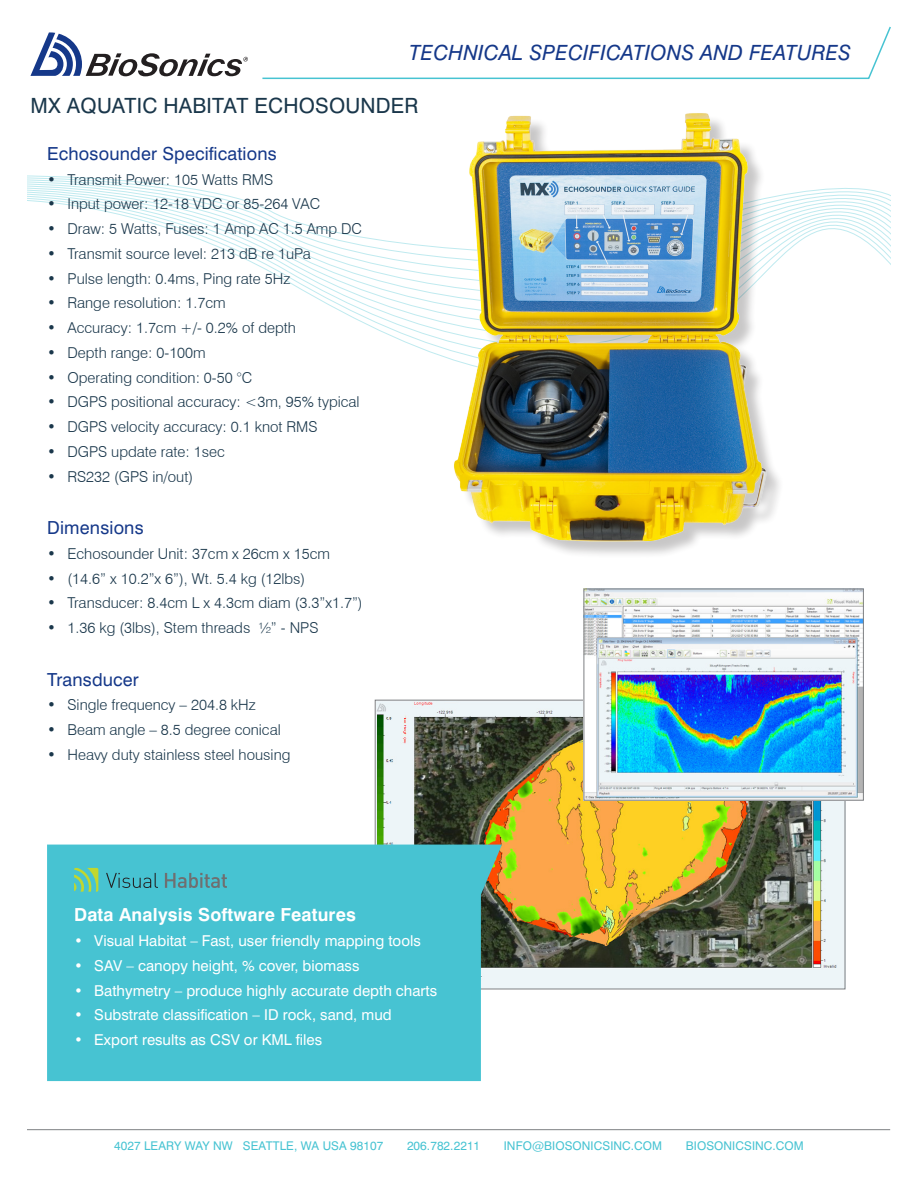
<style>
.page{position:relative;width:918px;height:1188px;background:#fff}
.page>*{position:absolute;margin:0;border:0;box-sizing:border-box;transform-origin:0 0}
.t1{font:italic 21px "Swiss 721 BT";letter-spacing:.01em;color:#153889}
.Heading_1{font:21px "Swiss 721 BT";letter-spacing:.01em;color:#1a374b}
.Heading_3{font:18px "Swiss 721 BT";letter-spacing:.01em;color:#153889}
.Heading_3_Product_Fe{font:700 18px "Swiss 721 BT";letter-spacing:.01em;color:#fff}
.t2{font:300 15px "Swiss 721 BT";color:#1a374b}
.t3{font:15px "Swiss 721 BT";color:#fff}
.t4{font:12px "Swiss 721 BT";letter-spacing:.005em;color:#47c3d2}
</style>
<div class="page">
<hr style="left:27px;top:1129px;width:863px;height:1px;background:#7e8083">
<svg style="left:262px;top:26px;width:629px;height:54px"></svg>
<svg style="left:30px;top:32px;width:218px;height:44px"></svg>
<svg style="left:27px;top:175px;width:864px;height:181px"></svg>
<img style="left:377px;top:702px;width:466px;height:285px">
<div style="left:47px;top:845px;width:455px;height:236px;background:#47c3d2"></div>
<img style="left:439px;top:113px;width:342px;height:441px">
<img style="left:586px;top:591px;width:276px;height:208px">
<div style="left:584px;top:589px;width:280px;height:212px;border:1px solid #7e8083"></div>
<svg style="left:106px;top:873px;width:52px;height:15px"></svg>
<svg style="left:165px;top:873px;width:62px;height:15px"></svg>
<svg style="left:74px;top:868px;width:24px;height:24px"></svg>
<h1 class="t1" style="left:409px;top:40px;width:443px">TECHNICAL SPECIFICATIONS AND FEATURES</h1>
<p class="Heading_1" style="left:30px;top:93px;width:390px">MX AQUATIC HABITAT ECHOSOUNDER</p>
<p class="Heading_3" style="left:47px;top:143px;width:231px">Echosounder Specifications</p>
<p class="t2" style="left:47px;top:170px;width:227px">• Transmit Power: 105 Watts RMS</p>
<p class="t2" style="left:47px;top:195px;width:275px">• Input power: 12-18 VDC or 85-264 VAC</p>
<p class="t2" style="left:47px;top:220px;width:316px">• Draw: 5 Watts, Fuses: 1 Amp AC 1.5 Amp DC</p>
<p class="t2" style="left:47px;top:244px;width:265px">• Transmit source level: 213 dB re 1uPa</p>
<p class="t2" style="left:47px;top:269px;width:245px">• Pulse length: 0.4ms, Ping rate 5Hz</p>
<p class="t2" style="left:47px;top:294px;width:180px">• Range resolution: 1.7cm</p>
<p class="t2" style="left:47px;top:319px;width:250px">• Accuracy: 1.7cm +/- 0.2% of depth</p>
<p class="t2" style="left:47px;top:343px;width:160px">• Depth range: 0-100m</p>
<p class="t2" style="left:47px;top:368px;width:206px">• Operating condition: 0-50 °C</p>
<p class="t2" style="left:47px;top:393px;width:314px">• DGPS positional accuracy: &lt;3m, 95% typical</p>
<p class="t2" style="left:47px;top:418px;width:272px">• DGPS velocity accuracy: 0.1 knot RMS</p>
<p class="t2" style="left:47px;top:442px;width:179px">• DGPS update rate: 1sec</p>
<p class="t2" style="left:47px;top:467px;width:147px">• RS232 (GPS in/out)</p>
<p class="Heading_3" style="left:47px;top:517px;width:98px">Dimensions</p>
<p class="t2" style="left:47px;top:544px;width:284px">• Echosounder Unit: 37cm x 26cm x 15cm</p>
<p class="t2" style="left:47px;top:569px;width:260px">• (14.6” x 10.2”x 6”), Wt. 5.4 kg (12lbs)</p>
<p class="t2" style="left:47px;top:594px;width:317px">• Transducer: 8.4cm L x 4.3cm diam (3.3”x1.7”)</p>
<p class="t2" style="left:47px;top:619px;width:273px">• 1.36 kg (3lbs), Stem threads ½” - NPS</p>
<p class="Heading_3" style="left:47px;top:668px;width:93px">Transducer</p>
<p class="t2" style="left:47px;top:696px;width:210px">• Single frequency – 204.8 kHz</p>
<p class="t2" style="left:47px;top:721px;width:235px">• Beam angle – 8.5 degree conical</p>
<p class="t2" style="left:47px;top:745px;width:245px">• Heavy duty stainless steel housing</p>
<p class="Heading_3_Product_Fe" style="left:74px;top:904px;width:283px">Data Analysis Software Features</p>
<p class="t3" style="left:74px;top:932px;width:348px">• Visual Habitat – Fast, user friendly mapping tools</p>
<p class="t3" style="left:74px;top:956px;width:287px">• SAV – canopy height, % cover, biomass</p>
<p class="t3" style="left:74px;top:981px;width:365px">• Bathymetry – produce highly accurate depth charts</p>
<p class="t3" style="left:74px;top:1006px;width:319px">• Substrate classification – ID rock, sand, mud</p>
<p class="t3" style="left:74px;top:1031px;width:250px">• Export results as CSV or KML files</p>
<p class="t4" style="left:114px;top:1138px;width:271px">4027 LEARY WAY NW SEATTLE, WA USA 98107</p>
<p class="t4" style="left:407px;top:1138px;width:75px">206.782.2211</p>
<p class="t4" style="left:504px;top:1138px;width:160px">INFO@BIOSONICSINC.COM</p>
<p class="t4" style="left:686px;top:1138px;width:120px">BIOSONICSINC.COM</p>
</div>
